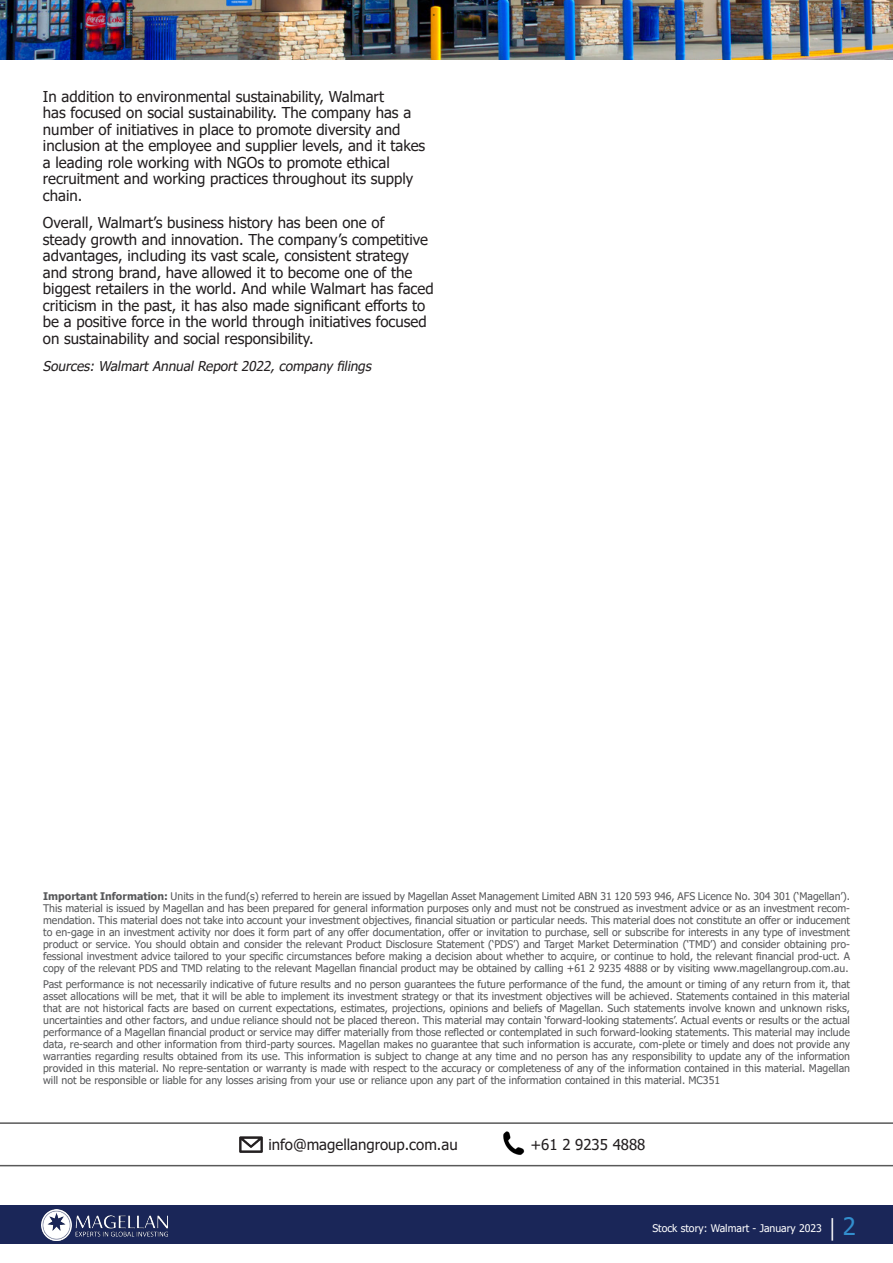
<style>
.page{position:relative;width:893px;height:1263px;background:#fff}
.page>*{position:absolute;margin:0;border:0;box-sizing:border-box;transform-origin:0 0}
.Body{font:15px/16.5px "Tahoma";color:#231f20}
.Body-2{font:italic 13.5px "Tahoma";color:#231f20}
.Disclaimer{font:10.5px/12px "Tahoma";color:#57585a;text-align:justify}
.t1{font:10.5px "Tahoma";color:#fff}
.s1{font-weight:700}
.s2{font-family:"Minion Pro";font-size:22.5px}
.s3{font-size:24px;color:#328ecd}
</style>
<div class="page">
<div style="left:0;top:1205px;width:893px;height:39px;background:#1a2658"></div>
<img style="left:41px;top:1209px;width:126px;height:31px">
<img style="left:0;top:0;width:893px;height:60px">
<svg style="left:0;top:1122px;width:893px;height:44px"></svg>
<p class="Body" style="left:43px;top:89px;width:384px">In addition to environmental sustainability, Walmart<br>has focused on social sustainability. The company has a number of initiatives in place to promote diversity and inclusion at the employee and supplier levels, and it takes a leading role working with NGOs to promote ethical recruitment and working practices throughout its supply chain.</p>
<p class="Body" style="left:43px;top:215px;width:392px">Overall, Walmart’s business history has been one of<br>steady growth and innovation. The company’s competitive advantages, including its vast scale, consistent strategy and strong brand, have allowed it to become one of the biggest retailers in the world. And while Walmart has faced criticism in the past, it has also made significant efforts to be a positive force in the world through initiatives focused on sustainability and social responsibility.</p>
<p class="Body-2" style="left:43px;top:357px;width:333px">Sources:WalmartAnnualReport2022,company filings</p>
<p class="Disclaimer" style="left:43px;top:891px;width:808px"><span class="s1">Important Information:</span> Units in the fund(s) referred to herein are issued by Magellan Asset Management Limited ABN 31 120 593 946, AFS Licence No. 304 301 (‘Magellan’).<br>This material is issued by Magellan and has been prepared for general information purposes only and must not be construed as investment advice or as an investment recom&shy;mendation. This material does not take into account your investment objectives, financial situation or particular needs. This material does not constitute an offer or inducement to en-gage in an investment activity nor does it form part of any offer documentation, offer or invitation to purchase, sell or subscribe for interests in any type of investment product or service. You should obtain and consider the relevant Product Disclosure Statement (‘PDS’) and Target Market Determination (‘TMD’) and consider obtaining pro&shy;fessional investment advice tailored to your specific circumstances before making a decision about whether to acquire, or continue to hold, the relevant financial prod-uct. A copy of the relevant PDS and TMD relating to the relevant Magellan financial product may be obtained by calling +61 2 9235 4888 or by visiting www.magellangroup.com.au.</p>
<p class="Disclaimer" style="left:43px;top:979px;width:808px">Past performance is not necessarily indicative of future results and no person guarantees the future performance of the fund, the amount or timing of any return from it, that asset allocations will be met, that it will be able to implement its investment strategy or that its investment objectives will be achieved. Statements contained in this material that are not historical facts are based on current expectations, estimates, projections, opinions and beliefs of Magellan. Such statements involve known and unknown risks, uncertainties and other factors, and undue reliance should not be placed thereon. This material may contain ‘forward-looking statements’. Actual events or results or the actual performance of a Magellan financial product or service may differ materially from those reflected or contemplated in such forward-looking statements. This material may include data, re-search and other information from third-party sources. Magellan makes no guarantee that such information is accurate, com-plete or timely and does not provide any warranties regarding results obtained from its use. This information is subject to change at any time and no person has any responsibility to update any of the information provided in this material. No repre-sentation or warranty is made with respect to the accuracy or completeness of any of the information contained in this material. Magellan will not be responsible or liable for any losses arising from your use or reliance upon any part of the information contained in this material. MC351</p>
<p class="Body" style="left:268px;top:1137px;width:191px">info@magellangroup.com.au</p>
<p class="Body" style="left:530px;top:1137px;width:117px">+61 2 9235 4888</p>
<p class="t1" style="left:652px;top:1221px;width:205px">Stock story: Walmart - January 2023 <span class="s2">|</span> <span class="s3">2</span></p>
</div>
